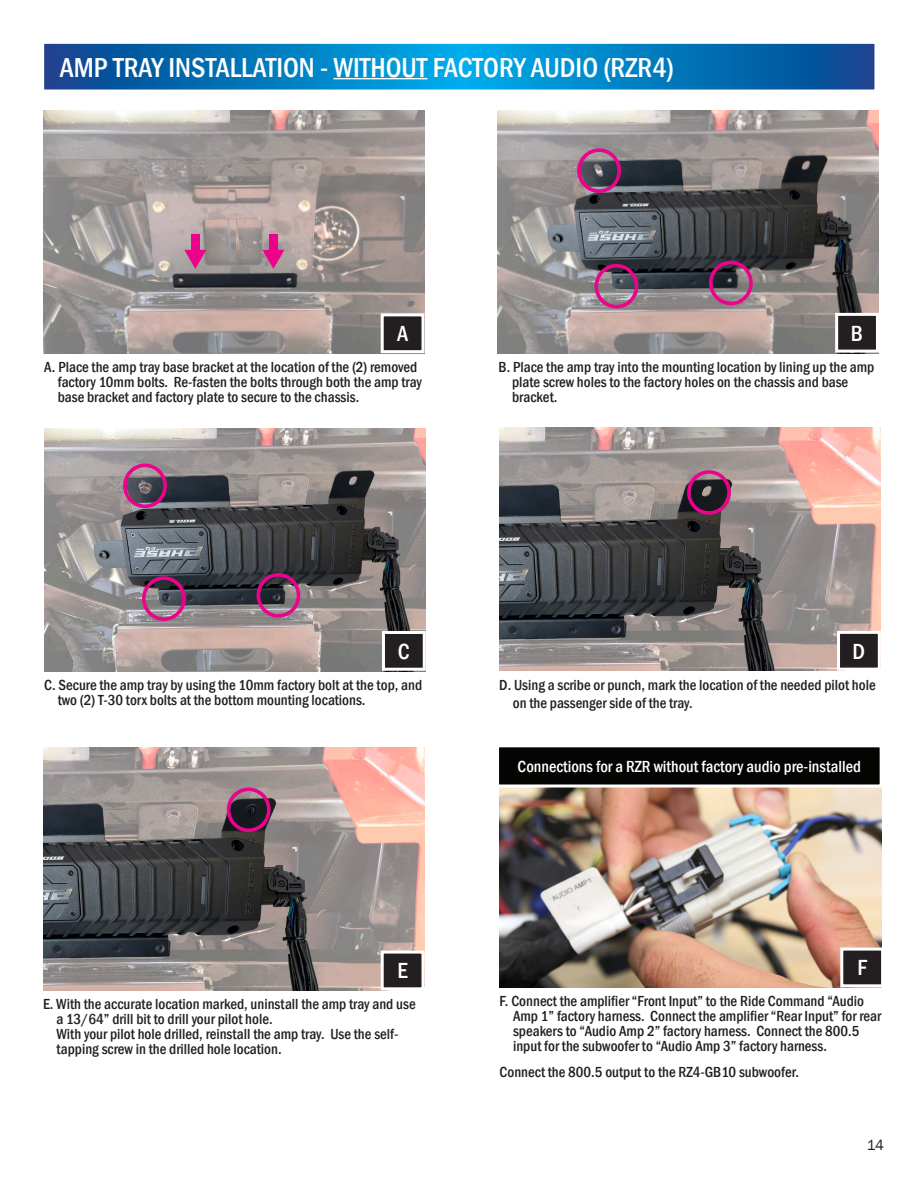
<style>
.page{position:relative;width:918px;height:1188px;background:#fff}
.page>*{position:absolute;margin:0;border:0;box-sizing:border-box;transform-origin:0 0}
.t1{font:500 condensed 28.2px "Franklin Gothic";color:#fff}
.t2{font:500 condensed 22.5px "Franklin Gothic";color:#fff}
.t3{font:500 condensed 16.5px "Franklin Gothic";color:#fff}
.t4{font:500 condensed 15px/15px "Franklin Gothic";color:#231f20}
.t5{font:15px "Franklin Gothic";color:#231f20}
</style>
<div class="page">
<img style="left:43px;top:747px;width:382px;height:243px">
<img style="left:43px;top:110px;width:382px;height:243px">
<svg style="left:379px;top:312px;width:46px;height:42px"></svg>
<svg style="left:184px;top:250px;width:22px;height:19px"></svg>
<div style="left:191px;top:235px;width:9px;height:19px;background:#ed028c"></div>
<svg style="left:262px;top:250px;width:22px;height:19px"></svg>
<div style="left:269px;top:235px;width:9px;height:19px;background:#ed028c"></div>
<svg style="left:44px;top:43px;width:831px;height:47px;background:#0b7cbd"></svg>
<img style="left:497px;top:110px;width:382px;height:243px">
<svg style="left:834px;top:311px;width:45px;height:43px"></svg>
<svg style="left:379px;top:949px;width:46px;height:42px"></svg>
<img style="left:499px;top:428px;width:382px;height:243px">
<svg style="left:836px;top:629px;width:45px;height:42px"></svg>
<img style="left:44px;top:428px;width:382px;height:243px">
<svg style="left:380px;top:629px;width:46px;height:43px"></svg>
<img style="left:500px;top:789px;width:381px;height:198px">
<svg style="left:839px;top:946px;width:43px;height:42px;background:#5f5756"></svg>
<svg style="left:499px;top:747px;width:383px;height:42px;background:#201f1d"></svg>
<div style="left:577px;top:148px;width:44px;height:45px;border:4px solid #ed028c;border-radius:50%"></div>
<div style="left:709px;top:261px;width:44px;height:44px;border:4px solid #ed028c;border-radius:50%"></div>
<div style="left:595px;top:264px;width:43px;height:45px;border:4px solid #ed028c;border-radius:50%"></div>
<div style="left:123px;top:464px;width:44px;height:44px;border:4px solid #ed028c;border-radius:50%"></div>
<div style="left:257px;top:573px;width:43px;height:45px;border:4px solid #ed028c;border-radius:50%"></div>
<div style="left:142px;top:576px;width:44px;height:45px;border:4px solid #ed028c;border-radius:50%"></div>
<div style="left:687px;top:470px;width:44px;height:45px;border:4px solid #ed028c;border-radius:50%"></div>
<div style="left:227px;top:788px;width:44px;height:44px;border:4px solid #ed028c;border-radius:50%"></div>
<h1 class="t1" style="left:60px;top:49px;width:615px">AMP TRAY INSTALLATION - WITHOUT FACTORY AUDIO (RZR4)</h1>
<h2 class="t2" style="left:397px;top:319px;width:13px">A</h2>
<h2 class="t2" style="left:851px;top:318px;width:14px">B</h2>
<p class="t4" style="left:58px;top:359px;width:366px;text-indent:-13px">A. Place the amp tray base bracket at the location of the (2) removed factory 10mm bolts. Re-fasten the bolts through both the amp tray base bracket and factory plate to secure to the chassis.</p>
<p class="t4" style="left:512px;top:359px;width:364px;text-indent:-14px">B. Place the amp tray into the mounting location by lining up the amp plate screw holes to the factory holes on the chassis and base bracket.</p>
<h2 class="t2" style="left:398px;top:636px;width:13px">C</h2>
<h2 class="t2" style="left:853px;top:636px;width:14px">D</h2>
<p class="t4" style="left:58px;top:677px;width:366px;text-indent:-14px">C. Secure the amp tray by using the 10mm factory bolt at the top, and two (2) T-30 torx bolts at the bottom mounting locations.</p>
<p class="t4" style="left:513px;top:676px;width:364px;line-height:18px;text-indent:-14px">D. Using a scribe or punch, mark the location of the needed pilot hole on the passenger side of the tray.</p>
<p class="t3" style="left:518px;top:755px;width:345px">Connections for a RZR without factory audio pre-installed</p>
<h2 class="t2" style="left:397px;top:956px;width:12px">E</h2>
<h2 class="t2" style="left:857px;top:953px;width:11px">F</h2>
<p class="t4" style="left:57px;top:997px;width:361px;text-indent:-13px">E. With the accurate location marked, uninstall the amp tray and use a 13/64” drill bit to drill your pilot hole.<br>With your pilot hole drilled, reinstall the amp tray. Use the self&shy;tapping screw in the drilled hole location.</p>
<p class="t4" style="left:513px;top:994px;width:370px;text-indent:-14px">F. Connect the amplifier “Front Input” to the Ride Command “Audio Amp 1” factory harness. Connect the amplifier “Rear Input” for rear speakers to “Audio Amp 2” factory harness. Connect the 800.5 input for the subwoofer to “Audio Amp 3” factory harness.</p>
<p class="t4" style="left:500px;top:1065px;width:301px">Connect the 800.5 output to the RZ4-GB10 subwoofer.</p>
<p class="t5" style="left:867px;top:1136px;width:19px">14</p>
</div>
